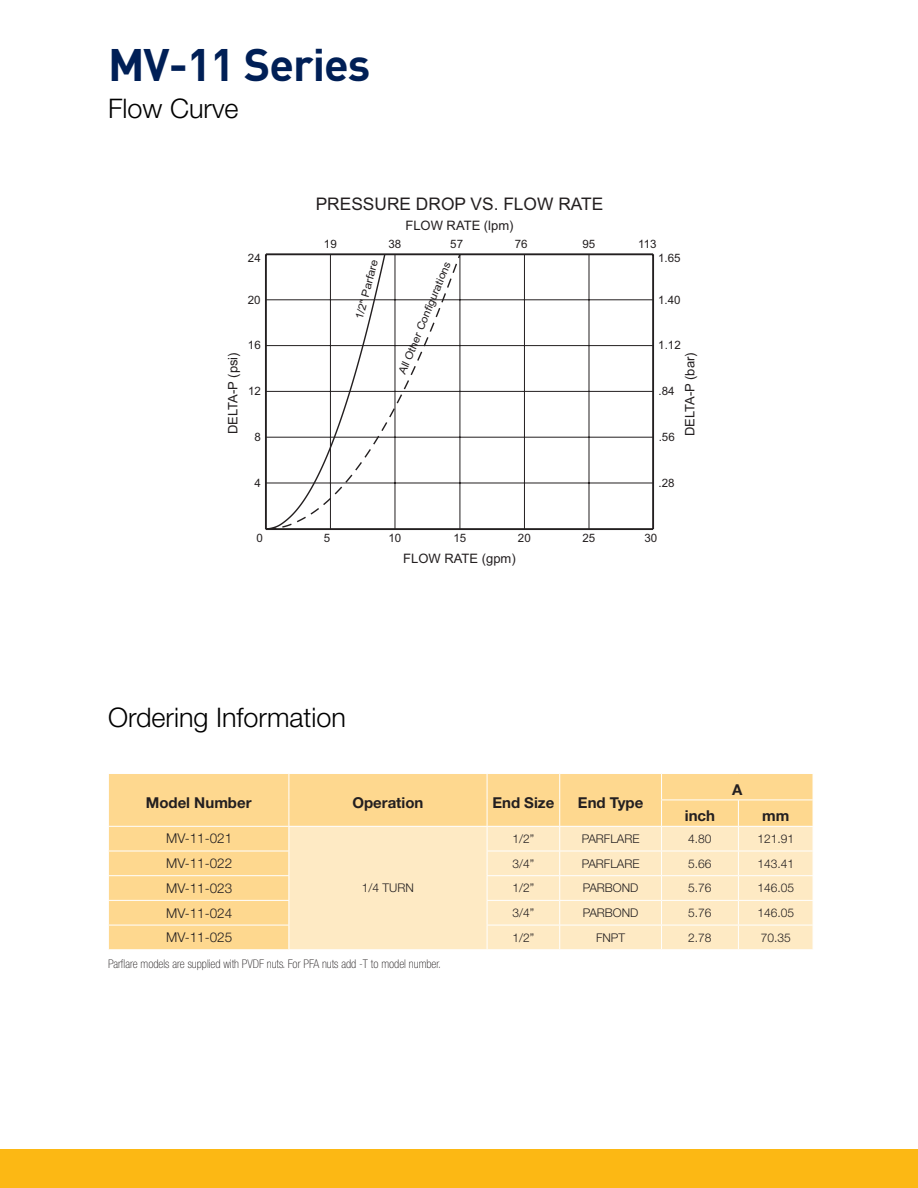
<style>
.page{position:relative;width:918px;height:1188px;background:#fff}
.page>*{position:absolute;margin:0;border:0;box-sizing:border-box;transform-origin:0 0}
.t1{font:700 45px "DINOT";letter-spacing:-.02em;color:#001f56}
.t2{font:300 27px "Helvetica Neue LT Std";color:#000}
.t3{font:17.4px "Arial";color:#231f20}
.Specifications{font:700 15px "Helvetica Neue LT Std";color:#231f20}
.Specifications-2{font:300 13.5px "Helvetica Neue LT Std";color:#231f20}
.t4{font:13.05px "Arial";color:#231f20}
.Specifications-3{font:300 12px "Helvetica Neue LT Std";color:#231f20}
.t5{font:100 condensed 12px "Helvetica Neue LT Std";color:#231f20}
.t6{font:11.55px "Arial";color:#231f20}
.t7{font:10.8px "Arial";color:#231f20;scale:1.06 1}
.t8{font:10.8px "Arial";color:#231f20;scale:1.07 1}
</style>
<div class="page">
<div style="left:0;top:1149px;width:918px;height:39px;background:#fcb814"></div>
<div style="left:109px;top:774px;width:704px;height:175px;background:#fed88f"></div>
<div style="left:290px;top:827px;width:523px;height:122px;background:#feeac4"></div>
<hr style="left:661px;top:800px;width:77px;height:1px;background:#fff">
<hr style="left:738px;top:800px;width:75px;height:1px;background:#fff">
<hr style="left:108px;top:826px;width:181px;height:1px;background:#fff">
<hr style="left:289px;top:826px;width:198px;height:1px;background:#fff">
<hr style="left:487px;top:826px;width:73px;height:1px;background:#fff">
<hr style="left:560px;top:826px;width:102px;height:1px;background:#fff">
<hr style="left:662px;top:826px;width:76px;height:1px;background:#fff">
<hr style="left:738px;top:826px;width:75px;height:1px;background:#fff">
<hr style="left:108px;top:851px;width:181px;height:1px;background:#fff">
<hr style="left:487px;top:851px;width:73px;height:1px;background:#fff">
<hr style="left:560px;top:851px;width:102px;height:1px;background:#fff">
<hr style="left:662px;top:851px;width:76px;height:1px;background:#fff">
<hr style="left:738px;top:851px;width:75px;height:1px;background:#fff">
<hr style="left:108px;top:875px;width:181px;height:1px;background:#fff">
<hr style="left:487px;top:875px;width:73px;height:1px;background:#fff">
<hr style="left:560px;top:875px;width:102px;height:1px;background:#fff">
<hr style="left:662px;top:875px;width:76px;height:1px;background:#fff">
<hr style="left:738px;top:875px;width:75px;height:1px;background:#fff">
<hr style="left:108px;top:900px;width:181px;height:1px;background:#fff">
<hr style="left:487px;top:900px;width:73px;height:1px;background:#fff">
<hr style="left:560px;top:900px;width:102px;height:1px;background:#fff">
<hr style="left:662px;top:900px;width:76px;height:1px;background:#fff">
<hr style="left:738px;top:900px;width:75px;height:1px;background:#fff">
<hr style="left:108px;top:925px;width:181px;height:1px;background:#fff">
<svg style="left:289px;top:774px;width:1px;height:175px"></svg>
<hr style="left:487px;top:925px;width:73px;height:1px;background:#fff">
<svg style="left:487px;top:774px;width:1px;height:175px"></svg>
<hr style="left:560px;top:925px;width:102px;height:1px;background:#fff">
<svg style="left:559px;top:774px;width:1px;height:175px"></svg>
<hr style="left:662px;top:925px;width:76px;height:1px;background:#fff">
<svg style="left:661px;top:774px;width:1px;height:175px"></svg>
<hr style="left:738px;top:925px;width:75px;height:1px;background:#fff">
<svg style="left:738px;top:800px;width:1px;height:149px"></svg>
<hr style="left:266px;top:253px;width:387px;height:2px;background:#231f20">
<hr style="left:266px;top:528px;width:387px;height:2px;background:#231f20">
<hr style="left:652px;top:254px;width:2px;height:275px;background:#231f20">
<hr style="left:266px;top:483px;width:387px;height:1px;background:#231f20">
<hr style="left:266px;top:437px;width:387px;height:1px;background:#231f20">
<hr style="left:266px;top:391px;width:387px;height:1px;background:#231f20">
<hr style="left:266px;top:345px;width:387px;height:1px;background:#231f20">
<hr style="left:266px;top:300px;width:387px;height:1px;background:#231f20">
<hr style="left:524px;top:254px;width:1px;height:275px;background:#231f20">
<hr style="left:589px;top:254px;width:1px;height:275px;background:#231f20">
<svg style="left:265px;top:253px;width:197px;height:277px"></svg>
<p class="t1" style="left:108px;top:34px;width:264px">MV-11 Series</p>
<p class="t2" style="left:108px;top:91px;width:132px">Flow Curve</p>
<p class="t3" style="left:316px;top:192px;width:289px">PRESSURE DROP VS. FLOW RATE</p>
<p class="t4" style="left:405px;top:216px;width:110px">FLOW RATE (lpm)</p>
<p class="t6" style="left:324px;top:236px;width:14px">19</p>
<p class="t6" style="left:389px;top:236px;width:14px">38</p>
<p class="t6" style="left:450px;top:236px;width:14px">57</p>
<p class="t6" style="left:515px;top:236px;width:14px">76</p>
<p class="t6" style="left:583px;top:237px;width:14px">95</p>
<p class="t6" style="left:638px;top:237px;width:20px">113</p>
<p class="t7" style="left:395px;top:371px;width:116px;rotate:-68deg">All Other Configurations</p>
<p class="t6" style="left:658px;top:250px;width:24px">1.65</p>
<p class="t6" style="left:248px;top:250px;width:14px">24</p>
<p class="t8" style="left:352px;top:317px;width:58px;rotate:-75deg">1/2" Parfare</p>
<p class="t6" style="left:658px;top:292px;width:24px">1.40</p>
<p class="t6" style="left:248px;top:292px;width:14px">20</p>
<p class="t6" style="left:658px;top:338px;width:24px">1.12</p>
<p class="t6" style="left:248px;top:338px;width:14px">16</p>
<p class="t4" style="left:225px;top:434px;width:83px;rotate:-90deg">DELTA-P (psi)</p>
<p class="t4" style="left:682px;top:436px;width:85px;rotate:-90deg">DELTA-P (bar)</p>
<p class="t6" style="left:658px;top:384px;width:18px">.84</p>
<p class="t6" style="left:248px;top:384px;width:14px">12</p>
<p class="t6" style="left:254px;top:429px;width:8px">8</p>
<p class="t6" style="left:659px;top:429px;width:18px">.56</p>
<p class="t6" style="left:254px;top:475px;width:8px">4</p>
<p class="t6" style="left:257px;top:530px;width:8px">0</p>
<p class="t6" style="left:324px;top:531px;width:8px">5</p>
<p class="t6" style="left:659px;top:475px;width:18px">.28</p>
<p class="t6" style="left:389px;top:531px;width:14px">10</p>
<p class="t6" style="left:453px;top:531px;width:14px">15</p>
<p class="t6" style="left:518px;top:530px;width:14px">20</p>
<p class="t6" style="left:583px;top:531px;width:14px">25</p>
<p class="t6" style="left:645px;top:531px;width:14px">30</p>
<p class="t4" style="left:403px;top:549px;width:114px">FLOW RATE (gpm)</p>
<p class="t2" style="left:108px;top:701px;width:240px">Ordering Information</p>
<p class="Specifications" style="left:146px;top:793px;width:107px">Model Number</p>
<p class="Specifications" style="left:352px;top:793px;width:73px">Operation</p>
<p class="Specifications" style="left:492px;top:793px;width:63px">End Size</p>
<p class="Specifications" style="left:578px;top:793px;width:67px">End Type</p>
<p class="Specifications" style="left:732px;top:780px;width:12px">A</p>
<p class="Specifications" style="left:685px;top:806px;width:32px">inch</p>
<p class="Specifications" style="left:762px;top:806px;width:29px">mm</p>
<p class="Specifications-2" style="left:166px;top:830px;width:68px">MV-11-021</p>
<p class="Specifications-3" style="left:513px;top:831px;width:23px">1/2”</p>
<p class="Specifications-3" style="left:582px;top:831px;width:59px">PARFLARE</p>
<p class="Specifications-3" style="left:688px;top:831px;width:25px">4.80</p>
<p class="Specifications-3" style="left:757px;top:831px;width:38px">121.91</p>
<p class="Specifications-2" style="left:166px;top:855px;width:68px">MV-11-022</p>
<p class="Specifications-3" style="left:513px;top:856px;width:23px">3/4”</p>
<p class="Specifications-3" style="left:582px;top:856px;width:59px">PARFLARE</p>
<p class="Specifications-3" style="left:688px;top:856px;width:25px">5.66</p>
<p class="Specifications-3" style="left:757px;top:856px;width:38px">143.41</p>
<p class="Specifications-2" style="left:166px;top:880px;width:68px">MV-11-023</p>
<p class="Specifications-3" style="left:513px;top:881px;width:23px">1/2”</p>
<p class="Specifications-3" style="left:583px;top:881px;width:57px">PARBOND</p>
<p class="Specifications-3" style="left:688px;top:881px;width:25px">5.76</p>
<p class="Specifications-3" style="left:757px;top:881px;width:38px">146.05</p>
<p class="Specifications-2" style="left:166px;top:904px;width:68px">MV-11-024</p>
<p class="Specifications-3" style="left:513px;top:905px;width:23px">3/4”</p>
<p class="Specifications-3" style="left:583px;top:905px;width:57px">PARBOND</p>
<p class="Specifications-3" style="left:688px;top:905px;width:25px">5.76</p>
<p class="Specifications-3" style="left:757px;top:905px;width:38px">146.05</p>
<p class="Specifications-2" style="left:166px;top:929px;width:68px">MV-11-025</p>
<p class="Specifications-3" style="left:513px;top:930px;width:23px">1/2”</p>
<p class="Specifications-3" style="left:596px;top:930px;width:31px">FNPT</p>
<p class="Specifications-3" style="left:688px;top:930px;width:25px">2.78</p>
<p class="Specifications-3" style="left:761px;top:930px;width:32px">70.35</p>
<p class="t5" style="left:108px;top:957px;width:335px">Parflare models are supplied with PVDF nuts. For PFA nuts add -T to model number.</p>
<p class="Specifications-3" style="left:362px;top:881px;width:54px">1/4 TURN</p>
</div>
